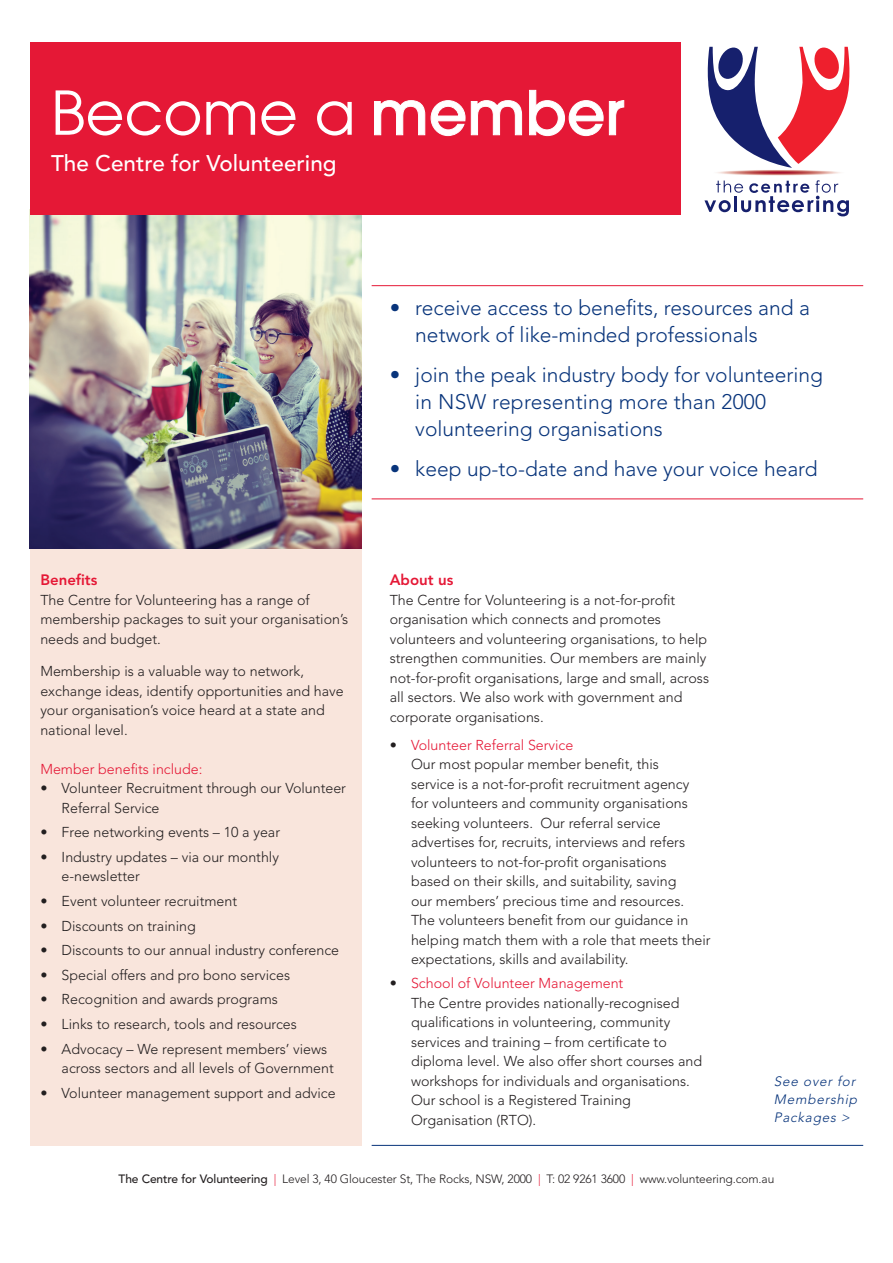
<style>
.page{position:relative;width:893px;height:1263px;background:#fff}
.page>*{position:absolute;margin:0;border:0;box-sizing:border-box;transform-origin:0 0}
.t1{font:60px "Avant Garde";color:#fff}
.t2{font:500 22.5px "Avenir LT Std";color:#fff}
.t3{font:300 21px/27px "Avenir LT Std";color:#08347b}
.t4{font:800 15px "Avenir LT Std";color:#e51836}
.t5{font:300 14.25px/19.5px "Avenir LT Std";color:#231f20}
.t6{font:300 14.25px "Avenir LT Std";color:#e51836}
.t7{font:italic 300 13.5px/18px "Avenir LT Std";color:#08347b}
.t8{font:300 12px "Avenir LT Std";letter-spacing:-.01em;color:#231f20}
.s1{font-weight:500}
.s2{color:#e51836}
</style>
<div class="page">
<img style="left:30px;top:215px;width:331px;height:334px">
<svg style="left:704px;top:180px;width:145px;height:36px"></svg>
<svg style="left:707px;top:47px;width:142px;height:121px"></svg>
<img style="left:717px;top:170px;width:124px;height:6px">
<div style="left:30px;top:42px;width:650px;height:173px;background:#e51836"></div>
<svg style="left:374px;top:100px;width:148px;height:36px"></svg>
<svg style="left:529px;top:90px;width:95px;height:46px"></svg>
<div style="left:30px;top:549px;width:331px;height:597px;background:#f9e5dc"></div>
<hr style="left:372px;top:1145px;width:491px;height:1px;background:#08347b">
<hr style="left:372px;top:498px;width:491px;height:1px;background:#e51836">
<hr style="left:372px;top:285px;width:491px;height:1px;background:#e51836">
<h1 class="t1" style="left:51px;top:75px;width:575px">Become a <span class="s1">member</span></h1>
<h2 class="t2" style="left:51px;top:150px;width:287px">The Centre for Volunteering</h2>
<p class="t4" style="left:40px;top:571px;width:58px">Benefits</p>
<p class="t5" style="left:40px;top:590px;width:309px">The Centre for Volunteering has a range of membership packages to suit your organisation’s needs and budget.</p>
<p class="t5" style="left:40px;top:661px;width:305px">Membership is a valuable way to network, exchange ideas, identify opportunities and have your organisation’s voice heard at a state and national level.</p>
<p class="t6" style="left:40px;top:760px;width:164px">Member benefits include:</p>
<p class="t5" style="left:62px;top:778px;width:286px;text-indent:-21px">• Volunteer Recruitment through our Volunteer<br>Referral Service</p>
<p class="t5" style="left:40px;top:823px;width:241px">• Free networking events – 10 a year</p>
<p class="t5" style="left:62px;top:847px;width:219px;text-indent:-21px">• Industry updates – via our monthly e-newsletter</p>
<p class="t5" style="left:40px;top:891px;width:198px">• Event volunteer recruitment</p>
<p class="t5" style="left:40px;top:916px;width:157px">• Discounts on training</p>
<p class="t5" style="left:40px;top:940px;width:300px">• Discounts to our annual industry conference</p>
<p class="t5" style="left:40px;top:965px;width:251px">• Special offers and pro bono services</p>
<p class="t5" style="left:40px;top:990px;width:239px">• Recognition and awards programs</p>
<p class="t5" style="left:40px;top:1014px;width:258px">• Links to research, tools and resources</p>
<p class="t5" style="left:62px;top:1039px;width:274px;text-indent:-21px">• Advocacy – We represent members’ views across sectors and all levels of Government</p>
<p class="t5" style="left:40px;top:1083px;width:297px">• Volunteer management support and advice</p>
<h3 class="t3" style="left:415px;top:295px;width:396px;text-indent:-26px"><span class="s1">•</span> receive access to benefits, resources and a network of like-minded professionals</h3>
<h3 class="t3" style="left:415px;top:361px;width:409px;text-indent:-26px">• join the peak industry body for volunteering in NSW representing more than 2000 volunteering organisations</h3>
<h3 class="t3" style="left:390px;top:455px;width:429px">• keep up-to-date and have your voice heard</h3>
<p class="t4" style="left:390px;top:571px;width:65px">About us</p>
<p class="t5" style="left:390px;top:590px;width:321px">The Centre for Volunteering is a not-for-profit organisation which connects and promotes volunteers and volunteering organisations, to help strengthen communities. Our members are mainly not-for-profit organisations, large and small, across all sectors. We also work with government and corporate organisations.</p>
<p class="t5" style="left:411px;top:735px;width:301px;text-indent:-21px">• <span class="s2">Volunteer Referral Service<br></span>Our most popular member benefit, this<br>service is a not-for-profit recruitment agency<br>for volunteers and community organisations seeking volunteers. Our referral service advertises for, recruits, interviews and refers volunteers to not-for-profit organisations<br>based on their skills, and suitability, saving<br>our members’ precious time and resources.<br>The volunteers benefit from our guidance in helping match them with a role that meets their expectations, skills and availability.</p>
<p class="t5" style="left:411px;top:973px;width:292px;text-indent:-21px">• <span class="s2">School of Volunteer Management<br></span>The Centre provides nationally-recognised qualifications in volunteering, community services and training – from certificate to diploma level. We also offer short courses and workshops for individuals and organisations.<br>Our school is a Registered Training Organisation (RTO).</p>
<p class="t7" style="left:774px;top:1072px;width:88px">See over for<br>Membership<br>Packages &gt;</p>
<p class="t8" style="left:119px;top:1172px;width:657px"><span class="s1">The Centre for Volunteering</span> <span class="s2">|</span> Level 3, 40 Gloucester St, The Rocks, NSW, 2000 <span class="s2">|</span> T: 02 9261 3600 <span class="s2">|</span> www.volunteering.com.au</p>
</div>
